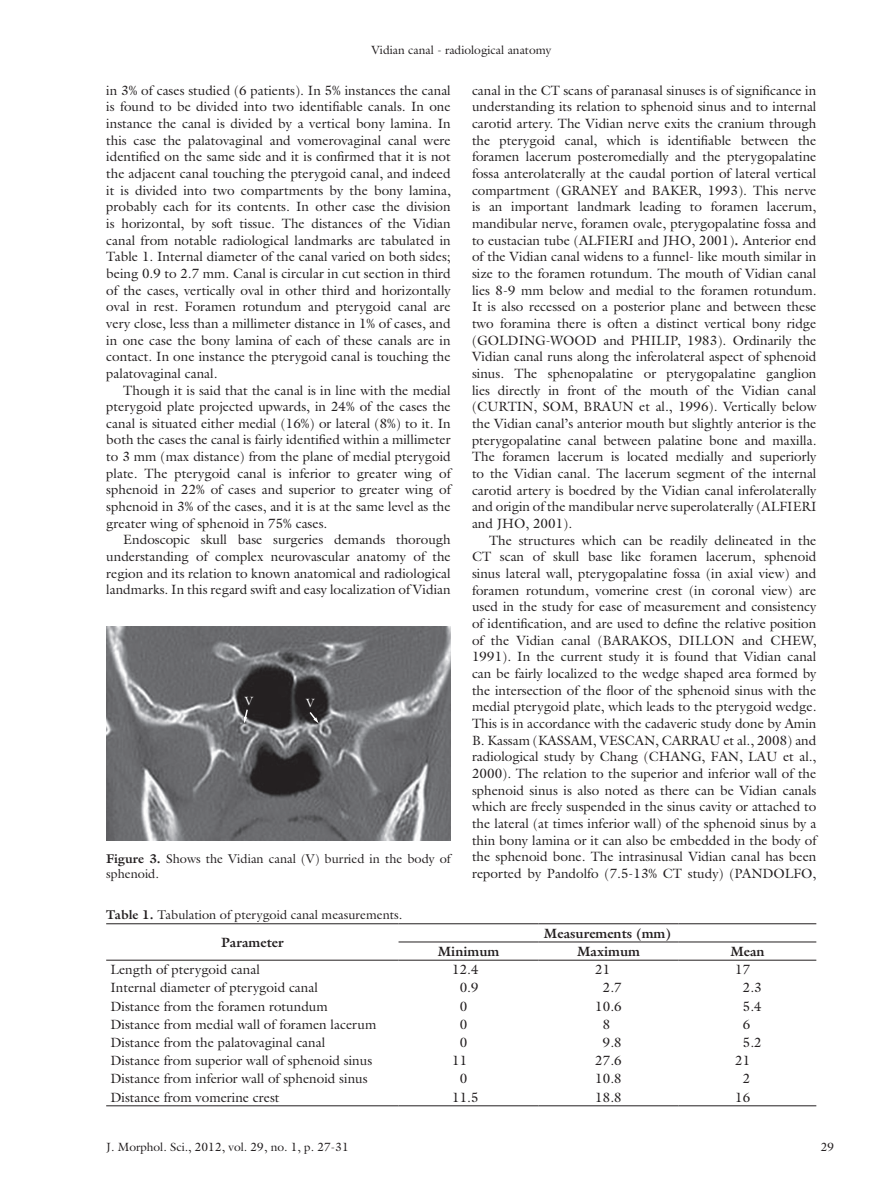
<style>
.page{position:relative;width:893px;height:1191px;background:#fff}
.page>*{position:absolute;margin:0;border:0;box-sizing:border-box;transform-origin:0 0}
.corpo_inglês{font:13.5px/16.6px "Galliard Std";color:#231f20;text-align:justify}
.corpo_table{font:13.5px "Galliard Std";color:#231f20}
.titulo_table{font:700 13.5px "Galliard Std";color:#231f20}
._1__Legenda_figura{font:12.75px/15.3px "Galliard Std";color:#231f20}
.t1{font:12px "Galliard Std";color:#231f20}
.t2{font:12px "Galliard Std";color:#fff}
.s1{font-weight:700}
</style>
<div class="page">
<hr style="left:399px;top:959px;width:140px;height:1px;background:#231f20">
<hr style="left:539px;top:959px;width:140px;height:1px;background:#231f20">
<hr style="left:679px;top:959px;width:137px;height:1px;background:#231f20">
<hr style="left:106px;top:1105px;width:293px;height:1px;background:#231f20">
<hr style="left:399px;top:1105px;width:140px;height:1px;background:#231f20">
<hr style="left:539px;top:1105px;width:140px;height:1px;background:#231f20">
<hr style="left:679px;top:1105px;width:137px;height:1px;background:#231f20">
<hr style="left:399px;top:923px;width:140px;height:1px;background:#231f20">
<hr style="left:539px;top:923px;width:140px;height:1px;background:#231f20">
<hr style="left:679px;top:923px;width:137px;height:1px;background:#231f20">
<hr style="left:399px;top:941px;width:140px;height:1px;background:#231f20">
<hr style="left:539px;top:941px;width:140px;height:1px;background:#231f20">
<hr style="left:679px;top:941px;width:137px;height:1px;background:#231f20">
<hr style="left:106px;top:923px;width:293px;height:1px;background:#231f20">
<hr style="left:106px;top:959px;width:293px;height:1px;background:#231f20">
<img style="left:106px;top:626px;width:345px;height:215px">
<svg style="left:243px;top:708px;width:6px;height:15px"></svg>
<svg style="left:308px;top:710px;width:11px;height:13px"></svg>
<p class="t1" style="left:371px;top:42px;width:181px">Vidian canal - radiological anatomy</p>
<p class="corpo_inglês" style="left:106px;top:82px;width:346px">in 3% of cases studied (6 patients). In 5% instances the canal is found to be divided into two identifiable canals. In one instance the canal is divided by a vertical bony lamina. In this case the palatovaginal and vomerovaginal canal were identified on the same side and it is confirmed that it is not the adjacent canal touching the pterygoid canal, and indeed it is divided into two compartments by the bony lamina, probably each for its contents. In other case the division is horizontal, by soft tissue. The distances of the Vidian canal from notable radiological landmarks are tabulated in Table 1. Internal diameter of the canal varied on both sides; being 0.9 to 2.7 mm. Canal is circular in cut section in third of the cases, vertically oval in other third and horizontally oval in rest. Foramen rotundum and pterygoid canal are very close, less than a millimeter distance in 1% of cases, and in one case the bony lamina of each of these canals are in contact. In one instance the pterygoid canal is touching the palatovaginal canal.</p>
<p class="corpo_inglês" style="left:106px;top:381px;width:346px;text-indent:17px">Though it is said that the canal is in line with the medial pterygoid plate projected upwards, in 24% of the cases the canal is situated either medial (16%) or lateral (8%) to it. In both the cases the canal is fairly identified within a millimeter to 3 mm (max distance) from the plane of medial pterygoid plate. The pterygoid canal is inferior to greater wing of sphenoid in 22% of cases and superior to greater wing of sphenoid in 3% of the cases, and it is at the same level as the greater wing of sphenoid in 75% cases.</p>
<p class="corpo_inglês" style="left:106px;top:531px;width:346px;text-indent:17px">Endoscopic skull base surgeries demands thorough understanding of complex neurovascular anatomy of the region and its relation to known anatomical and radiological landmarks. In this regard swift and easy localization of Vidian</p>
<p class="t2" style="left:245px;top:693px;width:10px">V</p>
<p class="t2" style="left:306px;top:695px;width:10px">V</p>
<p class="_1__Legenda_figura" style="left:106px;top:850px;width:346px"><span class="s1">Figure 3.</span> Shows the Vidian canal (V) burried in the body of sphenoid.</p>
<p class="corpo_inglês" style="left:472px;top:82px;width:346px">canal in the CT scans of paranasal sinuses is of significance in understanding its relation to sphenoid sinus and to internal carotid artery. The Vidian nerve exits the cranium through the pterygoid canal, which is identifiable between the foramen lacerum posteromedially and the pterygopalatine fossa anterolaterally at the caudal portion of lateral vertical compartment (GRANEY and BAKER, 1993). This nerve is an important landmark leading to foramen lacerum, mandibular nerve, foramen ovale, pterygopalatine fossa and to eustacian tube (ALFIERI and JHO, 2001)<span class="s1">.</span> Anterior end of the Vidian canal widens to a funnel- like mouth similar in size to the foramen rotundum. The mouth of Vidian canal lies 8-9 mm below and medial to the foramen rotundum.<br>It is also recessed on a posterior plane and between these two foramina there is often a distinct vertical bony ridge (GOLDING-WOOD and PHILIP, 1983). Ordinarily the Vidian canal runs along the inferolateral aspect of sphenoid sinus. The sphenopalatine or pterygopalatine ganglion lies directly in front of the mouth of the Vidian canal (CURTIN, SOM, BRAUN et al., 1996). Vertically below the Vidian canal’s anterior mouth but slightly anterior is the pterygopalatine canal between palatine bone and maxilla.<br>The foramen lacerum is located medially and superiorly to the Vidian canal. The lacerum segment of the internal carotid artery is boedred by the Vidian canal inferolaterally and origin of the mandibular nerve superolaterally (ALFIERI and JHO, 2001).</p>
<p class="corpo_inglês" style="left:472px;top:531px;width:346px;text-indent:17px">The structures which can be readily delineated in the CT scan of skull base like foramen lacerum, sphenoid sinus lateral wall, pterygopalatine fossa (in axial view) and foramen rotundum, vomerine crest (in coronal view) are used in the study for ease of measurement and consistency of identification, and are used to define the relative position of the Vidian canal (BARAKOS, DILLON and CHEW, 1991). In the current study it is found that Vidian canal can be fairly localized to the wedge shaped area formed by the intersection of the floor of the sphenoid sinus with the medial pterygoid plate, which leads to the pterygoid wedge.<br>This is in accordance with the cadaveric study done by Amin B. Kassam (KASSAM, VESCAN, CARRAU et al., 2008) and radiological study by Chang (CHANG, FAN, LAU et al., 2000). The relation to the superior and inferior wall of the sphenoid sinus is also noted as there can be Vidian canals which are freely suspended in the sinus cavity or attached to the lateral (at times inferior wall) of the sphenoid sinus by a thin bony lamina or it can also be embedded in the body of the sphenoid bone. The intrasinusal Vidian canal has been reported by Pandolfo (7.5-13% CT study) (PANDOLFO,</p>
<p class="_1__Legenda_figura" style="left:106px;top:907px;width:298px"><span class="s1">Table 1.</span> Tabulation of pterygoid canal measurements.</p>
<p class="titulo_table" style="left:221px;top:933px;width:64px">Parameter</p>
<p class="titulo_table" style="left:544px;top:924px;width:128px">Measurements (mm)</p>
<p class="titulo_table" style="left:438px;top:942px;width:63px">Minimum</p>
<p class="titulo_table" style="left:577px;top:942px;width:64px">Maximum</p>
<p class="titulo_table" style="left:730px;top:942px;width:36px">Mean</p>
<p class="corpo_table" style="left:110px;top:961px;width:151px">Length of pterygoid canal</p>
<p class="corpo_table" style="left:452px;top:961px;width:28px">12.4</p>
<p class="corpo_table" style="left:595px;top:961px;width:17px">21</p>
<p class="corpo_table" style="left:735px;top:961px;width:17px">17</p>
<p class="corpo_table" style="left:110px;top:979px;width:209px">Internal diameter of pterygoid canal</p>
<p class="corpo_table" style="left:460px;top:979px;width:20px">0.9</p>
<p class="corpo_table" style="left:603px;top:979px;width:20px">2.7</p>
<p class="corpo_table" style="left:743px;top:979px;width:20px">2.3</p>
<p class="corpo_table" style="left:110px;top:997px;width:219px">Distance from the foramen rotundum</p>
<p class="corpo_table" style="left:460px;top:997px;width:9px">0</p>
<p class="corpo_table" style="left:595px;top:997px;width:28px">10.6</p>
<p class="corpo_table" style="left:743px;top:997px;width:20px">5.4</p>
<p class="corpo_table" style="left:110px;top:1015px;width:267px">Distance from medial wall of foramen lacerum</p>
<p class="corpo_table" style="left:460px;top:1015px;width:9px">0</p>
<p class="corpo_table" style="left:603px;top:1015px;width:9px">8</p>
<p class="corpo_table" style="left:743px;top:1015px;width:9px">6</p>
<p class="corpo_table" style="left:110px;top:1034px;width:216px">Distance from the palatovaginal canal</p>
<p class="corpo_table" style="left:460px;top:1034px;width:9px">0</p>
<p class="corpo_table" style="left:603px;top:1034px;width:20px">9.8</p>
<p class="corpo_table" style="left:743px;top:1034px;width:20px">5.2</p>
<p class="corpo_table" style="left:110px;top:1052px;width:263px">Distance from superior wall of sphenoid sinus</p>
<p class="corpo_table" style="left:452px;top:1052px;width:17px">11</p>
<p class="corpo_table" style="left:595px;top:1052px;width:28px">27.6</p>
<p class="corpo_table" style="left:735px;top:1052px;width:17px">21</p>
<p class="corpo_table" style="left:110px;top:1070px;width:259px">Distance from inferior wall of sphenoid sinus</p>
<p class="corpo_table" style="left:460px;top:1070px;width:9px">0</p>
<p class="corpo_table" style="left:595px;top:1070px;width:28px">10.8</p>
<p class="corpo_table" style="left:743px;top:1070px;width:9px">2</p>
<p class="corpo_table" style="left:110px;top:1088px;width:171px">Distance from vomerine crest</p>
<p class="corpo_table" style="left:452px;top:1088px;width:28px">11.5</p>
<p class="corpo_table" style="left:595px;top:1088px;width:28px">18.8</p>
<p class="corpo_table" style="left:735px;top:1088px;width:17px">16</p>
<p class="t1" style="left:106px;top:1139px;width:244px">J. Morphol. Sci., 2012, vol. 29, no. 1, p. 27-31</p>
<p class="t1" style="left:821px;top:1139px;width:15px">29</p>
</div>
